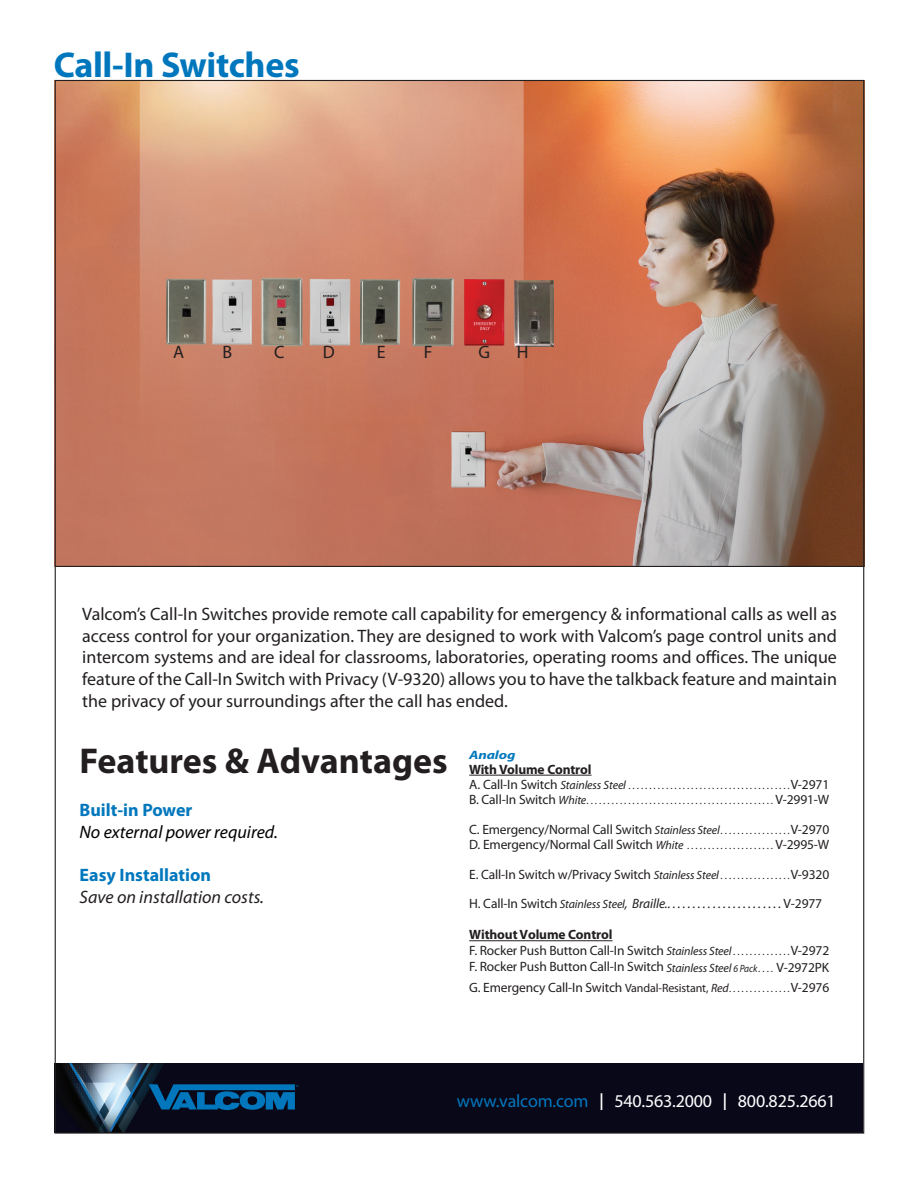
<style>
.page{position:relative;width:918px;height:1188px;background:#fff}
.page>*{position:absolute;margin:0;border:0;box-sizing:border-box;transform-origin:0 0}
.t1{font:700 36px "Myriad Pro";color:#231f20}
.t2{font:700 36px "Myriad Pro";letter-spacing:-.01em;color:#0077bd}
.t3{font:18px/21.6px "Myriad Pro";color:#231f20;text-align:justify}
.t4{font:18px "Myriad Pro";letter-spacing:-.01em;color:#fff}
.t5{font:700 18px "Myriad Pro";color:#0077bd}
.t6{font:italic 18px "Myriad Pro";color:#000}
.t7{font:italic 18px "Myriad Pro";color:#231f20}
.t8{font:13.5px/16.4px "Myriad Pro";letter-spacing:-.01em;color:#231f20}
.t9{font:italic 13.5px/29.4px "Myriad Pro";letter-spacing:-.01em;color:#231f20}
.t10{font:700 13.5px "Myriad Pro";letter-spacing:-.01em;color:#231f20}
.t11{font:italic 700 12.15px "Myriad Pro";letter-spacing:-.01em;color:#0077bd;scale:1.23 1}
.t12{font:10.5px "Myriad Pro";color:#231f20}
.t13{font:6px "Myriad Pro";color:#0077bd}
.s1{font-size:13.5px}
.s2{font-style:italic;font-size:12px}
.s3{font-size:10.5px}
.s4{font-style:normal}
.s5{font-size:12px}
.s6{font-weight:700}
.s7{font-style:italic;font-size:10.5px}
.s8{color:#0077bd}
.s9{font-size:24.9px}
</style>
<div class="page">
<div style="left:54px;top:1063px;width:809px;height:70px;background:#090819"></div>
<img style="left:57px;top:1063px;width:107px;height:69px">
<svg style="left:149px;top:1084px;width:146px;height:26px"></svg>
<img style="left:54px;top:81px;width:808px;height:486px">
<hr style="left:55px;top:566px;width:809px;height:1px;background:#231f20">
<hr style="left:469px;top:775px;width:123px;height:1px;background:#231f20">
<hr style="left:469px;top:940px;width:144px;height:1px;background:#231f20">
<h1 class="t2" style="left:54px;top:41px;width:247px">Call-In Switches</h1>
<h2 class="t3" style="left:173px;top:341px;width:13px">A</h2>
<h2 class="t3" style="left:222px;top:341px;width:11px">B</h2>
<h2 class="t3" style="left:274px;top:341px;width:12px">C</h2>
<h2 class="t3" style="left:323px;top:341px;width:13px">D</h2>
<h2 class="t3" style="left:377px;top:341px;width:10px">E</h2>
<h2 class="t3" style="left:424px;top:341px;width:10px">F</h2>
<h2 class="t3" style="left:478px;top:341px;width:13px">G</h2>
<h2 class="t3" style="left:517px;top:341px;width:13px">H</h2>
<p class="t3" style="left:82px;top:603px;width:756px">Valcom’s Call-In Switches provide remote call capability for emergency &amp; informational calls as well as access control for your organization. They are designed to work with Valcom’s page control units and intercom systems and are ideal for classrooms, laboratories, operating rooms and offices. The unique feature of the Call-In Switch with Privacy (V-9320) allows you to have the talkback feature and maintain the privacy of your surroundings after the call has ended.</p>
<h1 class="t1" style="left:80px;top:738px;width:370px">Features &amp; Advantages</h1>
<h2 class="t5" style="left:80px;top:799px;width:114px">Built-in Power</h2>
<h2 class="t6" style="left:80px;top:821px;width:200px">No external power required.</h2>
<h2 class="t5" style="left:80px;top:863px;width:133px">Easy Installation</h2>
<h2 class="t7" style="left:80px;top:886px;width:186px">Save on installation costs.</h2>
<p class="t11" style="left:469px;top:747px;width:39px">Analog</p>
<p class="t10" style="left:469px;top:760px;width:124px">With Volume Control</p>
<p class="t12" style="left:469px;top:779px;width:161px"><span class="s1">A. Call-In Switch</span> <span class="s2">Stainless Steel</span>.......................................</p>
<p class="t8" style="left:791px;top:776px;width:40px">V-2971</p>
<p class="t12" style="left:469px;top:794px;width:121px"><span class="s1">B. Call-In Switch</span> <span class="s2">White</span>..............................................</p>
<p class="t8" style="left:776px;top:791px;width:55px">V-2991-W</p>
<p class="t8" style="left:469px;top:821px;width:254px">C. Emergency/Normal Call Switch <span class="s2">Stainless Steel</span><span class="s3">.................</span></p>
<p class="t8" style="left:791px;top:821px;width:40px">V-2970</p>
<p class="t8" style="left:469px;top:836px;width:219px">D. Emergency/Normal Call Switch <span class="s2">White</span><span class="s3">......................</span></p>
<p class="t8" style="left:776px;top:836px;width:55px">V-2995-W</p>
<p class="t8" style="left:469px;top:866px;width:253px">E. Call-In Switch w/Privacy Switch <span class="s2">Stainless Steel</span><span class="s3">.................</span></p>
<p class="t9" style="left:469px;top:859px;width:362px;text-indent:321px"><span class="s4">V-9320<br>H. Call-In Switch</span> <span class="s5">Stainless Steel</span>, Braille.. . . . . . . . . . . . . . . . . . . . . . . <span class="s4">V-2977</span></p>
<p class="t8" style="left:469px;top:926px;width:362px"><span class="s6">Without Volume Control<br></span>F. Rocker Push Button Call-In Switch <span class="s2">Stainless Steel</span> <span class="s3">. . . . . . . . . . . . . .</span>V-2972<br>F. Rocker Push Button Call-In Switch <span class="s2">Stainless Steel</span> <span class="s7">6 Pack</span><span class="s3">. . . .</span> V-2972PK</p>
<p class="t8" style="left:469px;top:979px;width:362px">G. Emergency Call-In Switch <span class="s5">Vandal-Resistant,</span> <span class="s2">Red</span><span class="s3">. . . . . . . . . . . . . . .</span>V-2976</p>
<p class="t13" style="left:296px;top:1083px;width:4px">®</p>
<h2 class="t4" style="left:457px;top:1090px;width:380px"><span class="s8">www.valcom.com</span> <span class="s9">I</span> 540.563.2000 <span class="s9">I</span> 800.825.2661</h2>
</div>
